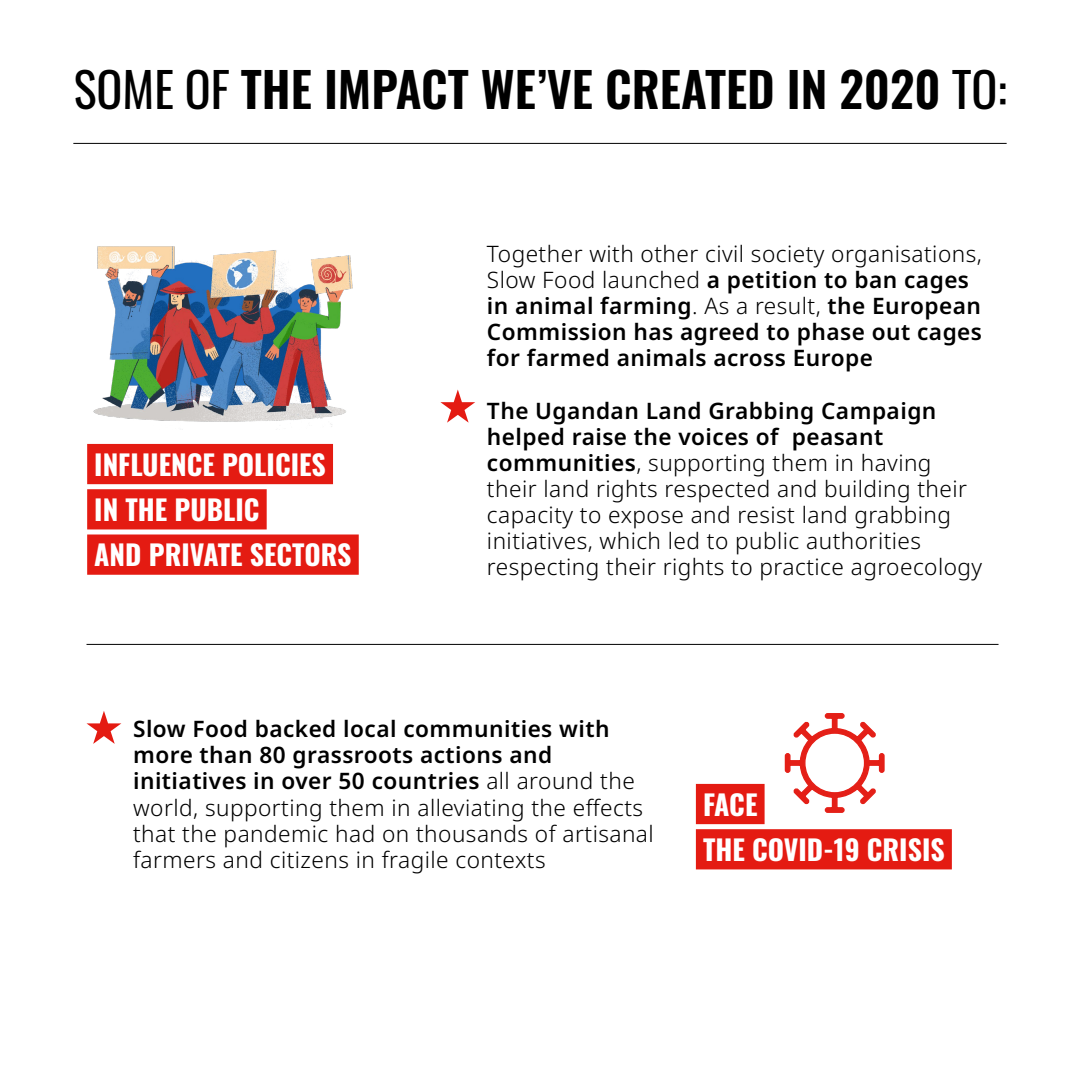
<style>
.page{position:relative;width:1080px;height:1080px;background:#fff}
.page>*{position:absolute;margin:0;border:0;box-sizing:border-box;transform-origin:0 0}
.t1{font:600 48.2px "Oswald";color:#000}
.t2{font:700 27.9px/45.3px "Oswald";color:#fff}
.t3{font:300 22.6px/26.1px "Noto Sans";letter-spacing:.02em;color:#000}
.t4{font:600 22.6px/26.1px "Noto Sans";letter-spacing:.02em;color:#000}
.s1{font-weight:400}
.s2{font-weight:300}
.s3{font-weight:600}
</style>
<div class="page">
<hr style="left:73px;top:143px;width:934px;height:1px;background:#000">
<div style="left:87px;top:489px;width:180px;height:40px;background:#e41b12"></div>
<div style="left:87px;top:535px;width:272px;height:40px;background:#e41b12"></div>
<hr style="left:87px;top:644px;width:912px;height:1px;background:#000">
<svg style="left:440px;top:390px;width:35px;height:33px"></svg>
<img style="left:87px;top:246px;width:266px;height:239px">
<div style="left:696px;top:784px;width:69px;height:40px;background:#e41b12"></div>
<div style="left:696px;top:829px;width:256px;height:40px;background:#e41b12"></div>
<svg style="left:87px;top:711px;width:34px;height:33px"></svg>
<svg style="left:784px;top:713px;width:101px;height:100px"></svg>
<h1 class="t1" style="left:74px;top:64px;width:935px"><span class="s1">SOME OF</span> THE IMPACT WE’VE CREATED IN 2020 <span class="s1">TO:</span></h1>
<p class="t2" style="left:94px;top:443px;width:259px">INFLUENCE POLICIES<br>IN THE PUBLIC<br>AND PRIVATE SECTORS</p>
<p class="t4" style="left:487px;top:241px;width:497px"><span class="s2">Together with other civil society organisations, Slow Food launched</span> a petition to ban cages in animal farming<span class="s2">. As a result,</span> the European Commission has agreed to phase out cages for farmed animals across Europe</p>
<p class="t3" style="left:487px;top:398px;width:497px"><span class="s3">The Ugandan Land Grabbing Campaign helped raise the voices of peasant communities</span>, supporting them in having their land rights respected and building their capacity to expose and resist land grabbing initiatives, which led to public authorities respecting their rights to practice agroecology</p>
<p class="t3" style="left:133px;top:717px;width:522px"><span class="s3">Slow Food backed local communities with more than 80 grassroots actions and initiatives in over 50 countries</span> all around the world, supporting them in alleviating the effects that the pandemic had on thousands of artisanal farmers and citizens in fragile contexts</p>
<p class="t2" style="left:703px;top:783px;width:243px">FACE<br>THE COVID-19 CRISIS</p>
</div>
